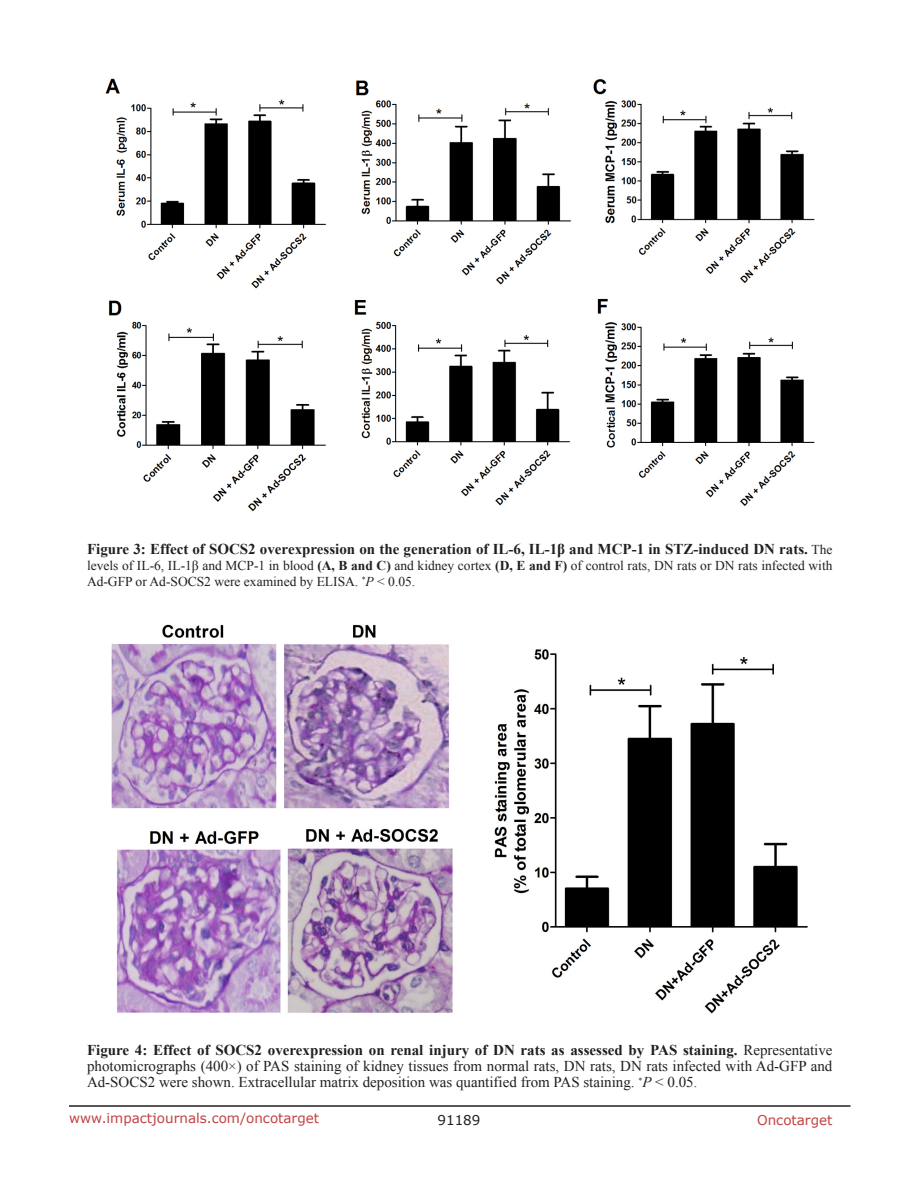
<style>
.page{position:relative;width:918px;height:1188px;background:#fff}
.page>*{position:absolute;margin:0;border:0;box-sizing:border-box;transform-origin:0 0}
.figuretext{font:15px/16.2px "Times New Roman";color:#231f20;text-align:justify}
.figuretext-2{font:700 15px "Times New Roman";color:#231f20}
.figuretext-3{font:13.5px/16.2px "Times New Roman";color:#231f20}
.t1{font:13.5px "Verdana";color:#c24141}
.t2{font:13.5px "Verdana";color:#231f20}
.s1{font-weight:400;font-size:13.5px}
.s2{font-weight:700}
.s3{font-style:italic}
.s4{font-size:13.5px}
</style>
<div class="page">
<hr style="left:69px;top:1105px;width:781px;height:2px;background:#231f20">
<img style="left:105px;top:78px;width:710px;height:434px">
<img style="left:111px;top:624px;width:697px;height:390px">
<p class="figuretext-2" style="left:87px;top:538px;width:747px">Figure 3: Effect of SOCS2 overexpression on the generation of IL-6, IL-1β and MCP-1 in STZ-induced DN rats. <span class="s1">The</span></p>
<p class="figuretext-3" style="left:87px;top:557px;width:747px">levels of IL-6, IL-1β and MCP-1 in blood <span class="s2">(A, B and C)</span> and kidney cortex <span class="s2">(D, E and F)</span> of control rats, DN rats or DN rats infected with<br>Ad-GFP or Ad-SOCS2 were examined by ELISA. <sup>*</sup><span class="s3">P</span> &lt; 0.05.</p>
<p class="figuretext" style="left:87px;top:1042px;width:747px"><span class="s2">Figure 4: Effect of SOCS2 overexpression on renal injury of DN rats as assessed by PAS staining.</span> Representative photomicrographs (400×) of PAS staining of kidney tissues from normal rats, DN rats, DN rats infected with Ad-GFP and Ad-SOCS2 were shown. Extracellular matrix deposition was quantified from PAS staining. <sup>*</sup><span class="s3">P</span> &lt; 0.05<span class="s4">.</span></p>
<p class="t1" style="left:69px;top:1109px;width:252px">www.impactjournals.com/oncotarget</p>
<p class="t2" style="left:438px;top:1111px;width:44px">91189</p>
<p class="t1" style="left:757px;top:1111px;width:77px">Oncotarget</p>
</div>
